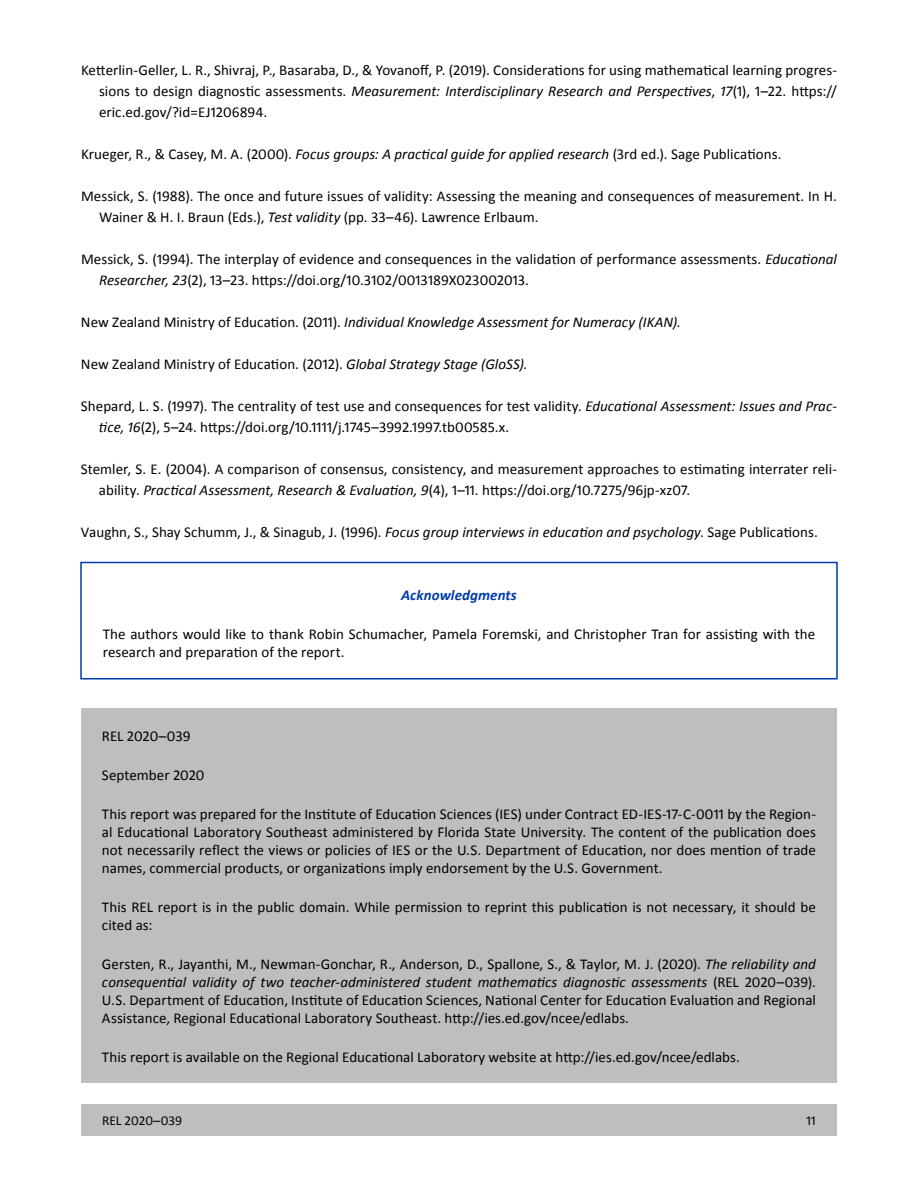
<style>
.page{position:relative;width:918px;height:1188px;background:#fff}
.page>*{position:absolute;margin:0;border:0;box-sizing:border-box;transform-origin:0 0}
.t1{font:15px/21px "Calibri";color:#000}
.t2{font:italic 15px/18px "Calibri";letter-spacing:.005em;color:#000}
.t3{font:italic 700 15px "Calibri";letter-spacing:.005em;color:#003da5}
.t4{font:13.5px "Calibri";color:#000}
.s1{font-style:italic}
.s2{font-style:normal}
</style>
<div class="page">
<div style="left:81px;top:1104px;width:756px;height:32px;background:#bcbec0"></div>
<div style="left:80px;top:562px;width:758px;height:118px;border:2px solid #003da5"></div>
<div style="left:81px;top:709px;width:756px;height:374px;background:#bcbec0"></div>
<p class="t1" style="left:99px;top:60px;width:740px;text-align:justify;text-indent:-18px">Ketterlin-Geller, L. R., Shivraj, P., Basaraba, D., &amp; Yovanoff, P. (2019). Considerations for using mathematical learning progres&shy;sions to design diagnostic assessments. <span class="s1">Measurement: Interdisciplinary Research and Perspectives</span>, <span class="s1">17</span>(1), 1–22. https:// eric.ed.gov/?id=EJ1206894.</p>
<p class="t1" style="left:81px;top:144px;width:702px">Krueger, R., &amp; Casey, M. A. (2000). <span class="s1">Focus groups: A practical guide for applied research</span> (3rd ed.). Sage Publications.</p>
<p class="t1" style="left:99px;top:186px;width:739px;text-indent:-18px">Messick, S. (1988). The once and future issues of validity: Assessing the meaning and consequences of measurement. In H.<br>Wainer &amp; H. I. Braun (Eds.), <span class="s1">Test validity</span> (pp. 33–46). Lawrence Erlbaum.</p>
<p class="t1" style="left:99px;top:249px;width:740px;text-indent:-18px">Messick, S. (1994). The interplay of evidence and consequences in the validation of performance assessments. <span class="s1">Educational<br>Researcher, 23</span>(2), 13–23. https://doi.org/10.3102/0013189X023002013.</p>
<p class="t2" style="left:81px;top:312px;width:601px"><span class="s2">New Zealand Ministry of Education. (2011).</span> Individual Knowledge Assessment for Numeracy (IKAN).</p>
<p class="t1" style="left:81px;top:354px;width:448px">New Zealand Ministry of Education. (2012). <span class="s1">Global Strategy Stage (GloSS).</span></p>
<p class="t1" style="left:99px;top:396px;width:740px;text-indent:-18px">Shepard, L. S. (1997). The centrality of test use and consequences for test validity. <span class="s1">Educational Assessment: Issues and Prac&shy;tice, 16</span>(2), 5–24. https://doi.org/10.1111/j.1745–3992.1997.tb00585.x.</p>
<p class="t1" style="left:99px;top:459px;width:740px;text-indent:-18px">Stemler, S. E. (2004). A comparison of consensus, consistency, and measurement approaches to estimating interrater reli&shy;ability. <span class="s1">Practical Assessment, Research &amp; Evaluation, 9</span>(4), 1–11. https://doi.org/10.7275/96jp-xz07.</p>
<p class="t1" style="left:81px;top:522px;width:738px">Vaughn, S., Shay Schumm, J., &amp; Sinagub, J. (1996). <span class="s1">Focus group interviews in education and psychology</span>. Sage Publications.</p>
<h3 class="t3" style="left:401px;top:585px;width:117px">Acknowledgments</h3>
<p class="t1" style="left:103px;top:625px;width:714px;line-height:18px">The authors would like to thank Robin Schumacher, Pamela Foremski, and Christopher Tran for assisting with the research and preparation of the report.</p>
<p class="t1" style="left:102px;top:726px;width:90px">REL 2020–039</p>
<p class="t1" style="left:102px;top:765px;width:104px">September 2020</p>
<p class="t1" style="left:102px;top:805px;width:716px;line-height:18px;text-align:justify">This report was prepared for the Institute of Education Sciences (IES) under Contract ED-IES-17-C-0011 by the Region&shy;al Educational Laboratory Southeast administered by Florida State University. The content of the publication does not necessarily reflect the views or policies of IES or the U.S. Department of Education, nor does mention of trade names, commercial products, or organizations imply endorsement by the U.S. Government.</p>
<p class="t1" style="left:102px;top:898px;width:715px;line-height:18px">This REL report is in the public domain. While permission to reprint this publication is not necessary, it should be cited as:</p>
<p class="t2" style="left:102px;top:954px;width:715px"><span class="s2">Gersten, R., Jayanthi, M., Newman-Gonchar, R., Anderson, D., Spallone, S., &amp; Taylor, M. J. (2020).</span> The reliability and consequential validity of two teacher-administered student mathematics diagnostic assessments <span class="s2">(REL 2020–039).</span></p>
<p class="t1" style="left:102px;top:991px;width:715px;line-height:18px">U.S. Department of Education, Institute of Education Sciences, National Center for Education Evaluation and Regional<br>Assistance, Regional Educational Laboratory Southeast. http://ies.ed.gov/ncee/edlabs.</p>
<p class="t1" style="left:102px;top:1047px;width:639px">This report is available on the Regional Educational Laboratory website at http://ies.ed.gov/ncee/edlabs.</p>
<p class="t4" style="left:102px;top:1112px;width:82px">REL 2020–039</p>
<p class="t4" style="left:807px;top:1112px;width:11px">11</p>
</div>
